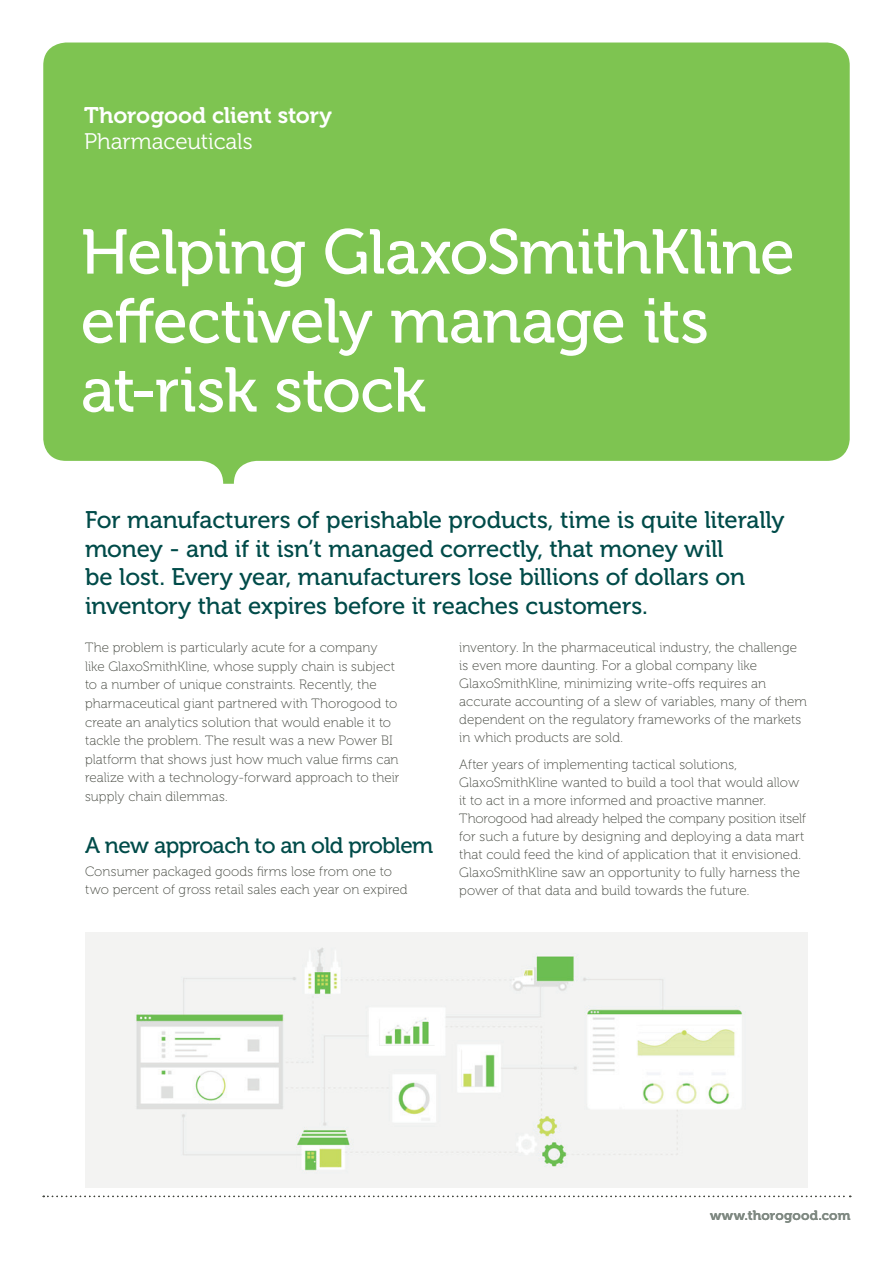
<style>
.page{position:relative;width:893px;height:1263px;background:#fff}
.page>*{position:absolute;margin:0;border:0;box-sizing:border-box;transform-origin:0 0}
.t1{font:63px/69px "Museo 500";letter-spacing:-.015em;color:#fff}
.Standfirst{font:24px/28.5px "Museo 500";letter-spacing:-.01em;color:#004b49}
.t2{font:22.5px/25.5px "Museo 700";letter-spacing:-.005em;color:#fff}
.Subhead{font:22.5px "Museo 500";letter-spacing:-.025em;color:#004b49}
.Body_Copy{font:13.5px/18px "Museo 100";color:#43463e}
.Body_Copy-2{font:13.5px "Museo 700";letter-spacing:.01em;color:#7f8982}
.s1{font-family:"Museo 300"}
</style>
<div class="page">
<div style="left:43px;top:43px;width:807px;height:441px;background:#7ec451"></div>
<svg style="left:43px;top:1196px;width:808px;height:1px"></svg>
<img style="left:85px;top:932px;width:723px;height:255px">
<p class="t2" style="left:84px;top:103px;width:249px">Thorogood client story<br><span class="s1">Pharmaceuticals</span></p>
<p class="t1" style="left:81px;top:218px;width:716px">Helping GlaxoSmithKline effectively manage its at-risk stock</p>
<p class="Standfirst" style="left:85px;top:506px;width:701px">For manufacturers of perishable products, time is quite literally money - and if it isn’t managed correctly, that money will<br>be lost. Every year, manufacturers lose billions of dollars on inventory that expires before it reaches customers.</p>
<p class="Body_Copy" style="left:85px;top:639px;width:316px;line-height:18.6px">The problem is particularly acute for a company like GlaxoSmithKline, whose supply chain is subject to a number of unique constraints. Recently, the pharmaceutical giant partnered with Thorogood to create an analytics solution that would enable it to tackle the problem. The result was a new Power BI platform that shows just how much value firms can realize with a technology-forward approach to their supply chain dilemmas.</p>
<p class="Subhead" style="left:85px;top:833px;width:350px">A new approach to an old problem</p>
<p class="Body_Copy" style="left:85px;top:862px;width:324px;line-height:18.6px">Consumer packaged goods firms lose from one to two percent of gross retail sales each year on expired</p>
<p class="Body_Copy" style="left:459px;top:639px;width:349px">inventory. In the pharmaceutical industry, the challenge is even more daunting. For a global company like GlaxoSmithKline, minimizing write-offs requires an accurate accounting of a slew of variables, many of them dependent on the regulatory frameworks of the markets in which products are sold.</p>
<p class="Body_Copy" style="left:459px;top:755px;width:348px">After years of implementing tactical solutions, GlaxoSmithKline wanted to build a tool that would allow it to act in a more informed and proactive manner.<br>Thorogood had already helped the company position itself for such a future by designing and deploying a data mart that could feed the kind of application that it envisioned.<br>GlaxoSmithKline saw an opportunity to fully harness the power of that data and build towards the future.</p>
<p class="Body_Copy-2" style="left:710px;top:1208px;width:142px">www.thorogood.com</p>
</div>
